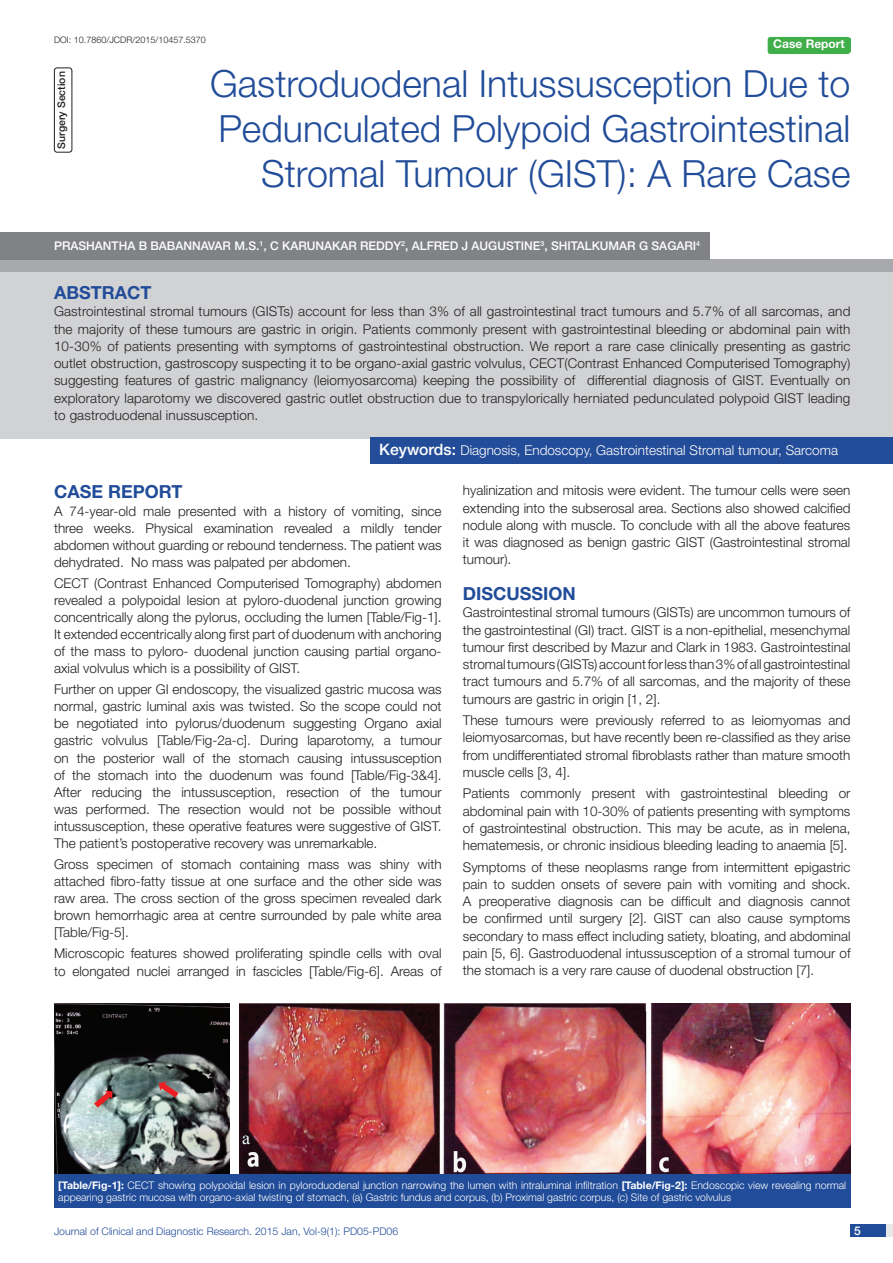
<style>
.page{position:relative;width:893px;height:1263px;background:#fff}
.page>*{position:absolute;margin:0;border:0;box-sizing:border-box;transform-origin:0 0}
.t1{font:300 37.5px/45px "Helvetica Neue";color:#214c99;text-align:right}
.Heading{font:700 18px "Helvetica Neue";color:#214c99}
.Abstract_head{font:700 18px "Helvetica Neue";color:#214c99}
.t2{font:18px "Times New Roman";color:#f1fdfd}
.Body_text{font:300 13.5px/17.2px "Helvetica Neue";color:#231f20;text-align:justify}
.t3{font:300 13.5px "Helvetica Neue";color:#fff}
.Author{font:500 12px "Helvetica Neue";color:#fff}
.t4{font:700 12px "Helvetica Neue";color:#fff}
.Table_text{font:300 10.5px/12.6px "Helvetica Neue";color:#fff}
.t5{font:300 10.5px "Helvetica Neue";color:#214c99}
.t6{font:500 10.5px "Helvetica Neue";color:#231f20}
.DOI{font:300 9px "Helvetica Neue";color:#231f20}
.s1{color:#244d99}
.s2{font-weight:500;font-size:15.75px}
.s3{font-weight:700}
</style>
<div class="page">
<div style="left:850px;top:1224px;width:43px;height:13px;background:#e6e7e9"></div>
<div style="left:850px;top:1224px;width:35px;height:13px;background:#214c99"></div>
<div style="left:768px;top:37px;width:82px;height:17px;background:#40ae49;border-radius:3px"></div>
<div style="left:767px;top:39px;width:83px;height:13px;background:#40ae49"></div>
<img style="left:54px;top:1003px;width:175px;height:171px">
<img style="left:239px;top:1003px;width:611px;height:171px">
<div style="left:0;top:271px;width:893px;height:168px;background:#d1d2d4"></div>
<div style="left:0;top:259px;width:893px;height:12px;background:#a8a9ad"></div>
<div style="left:371px;top:437px;width:522px;height:27px;background:#244d99"></div>
<div style="left:0;top:232px;width:710px;height:28px;background:#808285"></div>
<div style="left:54px;top:68px;width:18px;height:85px;border:1px solid #231f20;border-radius:3px"></div>
<div style="left:54px;top:1174px;width:796px;height:33px;background:#214c99"></div>
<p class="DOI" style="left:54px;top:35px;width:153px">DOI: 10.7860/JCDR/2015/10457.5370</p>
<p class="t4" style="left:773px;top:37px;width:73px">CASE REPORT</p>
<p class="t6" style="left:55px;top:149px;width:79px;rotate:-90deg">SURGERY SECTION</p>
<p class="t1" style="left:210px;top:60px;width:642px">Gastroduodenal Intussusception Due to<br>Pedunculated Polypoid Gastrointestinal<br>Stromal Tumour (Gist): A Rare Case</p>
<p class="Author" style="left:54px;top:239px;width:648px">PRASHANTHA B BABANNAVAR M.S.<sup>1</sup>, C KARUNAKAR REDDY<sup>2</sup>, ALFRED J AUGUSTINE<sup>3</sup>, SHITALKUMAR G SAGARI<sup>4</sup></p>
<p class="Abstract_head" style="left:54px;top:282px;width:98px">ABST<span class="s1">RAC</span>T</p>
<p class="Body_text" style="left:54px;top:303px;width:798px">Gastrointestinal stromal tumours (GISTs) account for less than 3% of all gastrointestinal tract tumours and 5.7% of all sarcomas, and the majority of these tumours are gastric in origin. Patients commonly present with gastrointestinal bleeding or abdominal pain with 10-30% of patients presenting with symptoms of gastrointestinal obstruction. We report a rare case clinically presenting as gastric outlet obstruction, gastroscopy suspecting it to be organo-axial gastric volvulus, CECT(Contrast Enhanced Computerised Tomography) suggesting features of gastric malignancy (leiomyosarcoma) keeping the possibility of differential diagnosis of GIST. Eventually on exploratory laparotomy we discovered gastric outlet obstruction due to transpylorically herniated pedunculated polypoid GIST leading to gastroduodenal inussusception.</p>
<p class="t3" style="left:379px;top:442px;width:460px"><span class="s2">KEYWORDS:</span> Diagnosis, Endoscopy, Gastrointestinal Stromal tumour, Sarcoma</p>
<p class="Heading" style="left:54px;top:481px;width:130px">CASE REPORT</p>
<p class="Body_text" style="left:54px;top:502px;width:389px">A 74-year-old male presented with a history of vomiting, since three weeks. Physical examination revealed a mildly tender abdomen without guarding or rebound tenderness. The patient was dehydrated. No mass was palpated per abdomen.</p>
<p class="Body_text" style="left:54px;top:574px;width:389px">CECT (Contrast Enhanced Computerised Tomography) abdomen revealed a polypoidal lesion at pyloro-duodenal junction growing concentrically along the pylorus, occluding the lumen [Table/Fig-1].<br>It extended eccentrically along first part of duodenum with anchoring of the mass to pyloro- duodenal junction causing partial organo&shy;axial volvulus which is a possibility of GIST.</p>
<p class="Body_text" style="left:54px;top:681px;width:389px">Further on upper GI endoscopy, the visualized gastric mucosa was normal, gastric luminal axis was twisted. So the scope could not be negotiated into pylorus/duodenum suggesting Organo axial gastric volvulus [Table/Fig-2a-c]. During laparotomy, a tumour on the posterior wall of the stomach causing intussusception of the stomach into the duodenum was found [Table/Fig-3&amp;4].<br>After reducing the intussusception, resection of the tumour was performed. The resection would not be possible without intussusception, these operative features were suggestive of GIST.<br>The patient’s postoperative recovery was unremarkable.</p>
<p class="Body_text" style="left:54px;top:855px;width:389px">Gross specimen of stomach containing mass was shiny with attached fibro-fatty tissue at one surface and the other side was raw area. The cross section of the gross specimen revealed dark brown hemorrhagic area at centre surrounded by pale white area [Table/Fig-5].</p>
<p class="Body_text" style="left:54px;top:944px;width:389px">Microscopic features showed proliferating spindle cells with oval to elongated nuclei arranged in fascicles [Table/Fig-6]. Areas of</p>
<p class="Body_text" style="left:463px;top:482px;width:389px">hyalinization and mitosis were evident. The tumour cells were seen extending into the subserosal area. Sections also showed calcified nodule along with muscle. To conclude with all the above features it was diagnosed as benign gastric GIST (Gastrointestinal stromal tumour).</p>
<p class="Heading" style="left:463px;top:582px;width:115px">DISCUSSION</p>
<p class="Body_text" style="left:463px;top:604px;width:389px">Gastrointestinal stromal tumours (GISTs) are uncommon tumours of the gastrointestinal (GI) tract. GIST is a non-epithelial, mesenchymal tumour first described by Mazur and Clark in 1983. Gastrointestinal stromal tumours (GISTs) account for less than 3% of all gastrointestinal tract tumours and 5.7% of all sarcomas, and the majority of these tumours are gastric in origin [1, 2].</p>
<p class="Body_text" style="left:463px;top:711px;width:389px">These tumours were previously referred to as leiomyomas and leiomyosarcomas, but have recently been re-classified as they arise from undifferentiated stromal fibroblasts rather than mature smooth muscle cells [3, 4].</p>
<p class="Body_text" style="left:463px;top:785px;width:389px">Patients commonly present with gastrointestinal bleeding or abdominal pain with 10-30% of patients presenting with symptoms of gastrointestinal obstruction. This may be acute, as in melena, hematemesis, or chronic insidious bleeding leading to anaemia [5].</p>
<p class="Body_text" style="left:463px;top:858px;width:389px">Symptoms of these neoplasms range from intermittent epigastric pain to sudden onsets of severe pain with vomiting and shock.<br>A preoperative diagnosis can be difficult and diagnosis cannot be confirmed until surgery [2]. GIST can also cause symptoms secondary to mass effect including satiety, bloating, and abdominal pain [5, 6]. Gastroduodenal intussusception of a stromal tumour of the stomach is a very rare cause of duodenal obstruction [7].</p>
<p class="t2" style="left:242px;top:1125px;width:9px">a</p>
<p class="Table_text" style="left:58px;top:1178px;width:789px"><span class="s3">[TABLE/FIG-1]:</span> CECT showing polypoidal lesion in pyloroduodenal junction narrowing the lumen with intraluminal infiltration <span class="s3">[TABLE/FIG-2]:</span> Endoscopic view revealing normal appearing gastric mucosa with organo-axial twisting of stomach, (a) Gastric fundus and corpus, (b) Proximal gastric corpus, (c) Site of gastric volvulus</p>
<p class="t5" style="left:54px;top:1225px;width:346px">Journal of Clinical and Diagnostic Research. 2015 Jan, Vol-9(1): PD05-PD06</p>
<p class="Author" style="left:854px;top:1223px;width:8px">5</p>
</div>
